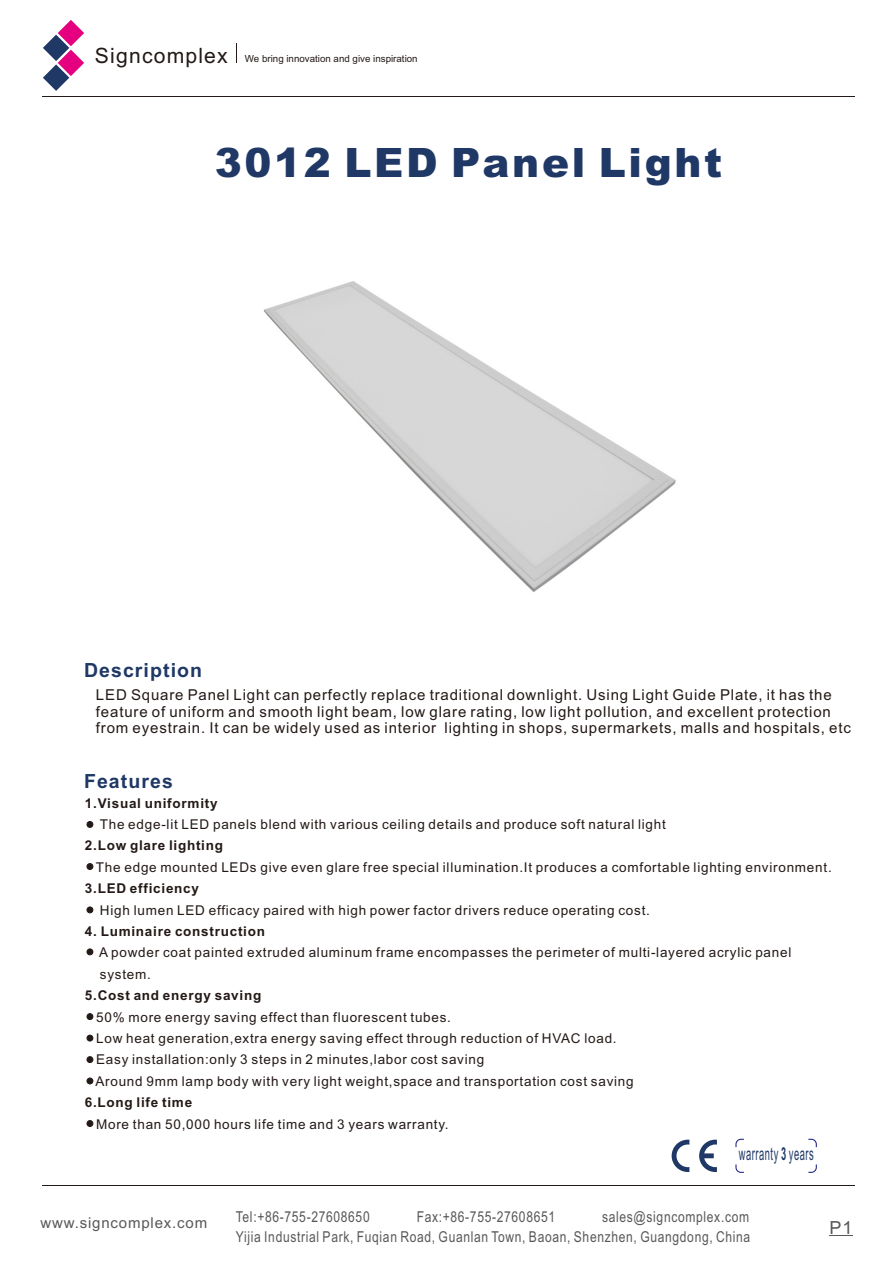
<style>
.page{position:relative;width:893px;height:1262px;background:#fff}
.page>*{position:absolute;margin:0;border:0;box-sizing:border-box;transform-origin:0 0}
.t1{font:900 40.5px "Arial";letter-spacing:.065em;color:#1f3866}
.t2{font:700 19.5px "Arial";letter-spacing:.055em;color:#1f3866}
.t3{font:18px "Arial";color:#595857}
.t4{font:17.85px "Arial";letter-spacing:.055em;color:#1f3866;scale:.52 1}
.t5{font:15px/16.8px "Arial";letter-spacing:.055em;color:#231916}
.t6{font:15px/20.1px "Arial";letter-spacing:.055em;color:#595857;text-align:right;scale:.8 1}
.t7{font:15px "Arial";letter-spacing:.055em;color:#595857}
.t8{font:13.5px/21.5px "Arial";letter-spacing:.055em;color:#231916}
.t9{font:700 13.5px "Arial";letter-spacing:.055em;color:#231916}
.t10{font:9.75px "Arial";color:#231916}
.s1{font-size:21.15px}
.s2{font-weight:700}
</style>
<div class="page">
<svg style="left:236px;top:44px;width:1px;height:19px"></svg>
<hr style="left:43px;top:96px;width:812px;height:1px;background:#231916">
<hr style="left:43px;top:1185px;width:812px;height:1px;background:#231916">
<svg style="left:43px;top:20px;width:41px;height:71px"></svg>
<svg style="left:671px;top:1139px;width:18px;height:33px"></svg>
<svg style="left:699px;top:1139px;width:18px;height:33px"></svg>
<svg style="left:735px;top:1138px;width:82px;height:35px"></svg>
<svg style="left:829px;top:1235px;width:23px;height:1px"></svg>
<svg style="left:87px;top:821px;width:6px;height:7px"></svg>
<svg style="left:87px;top:863px;width:6px;height:7px"></svg>
<div style="left:87px;top:906px;width:6px;height:7px;background:#231916;border:1px solid #231916;border-radius:50%"></div>
<div style="left:87px;top:948px;width:6px;height:7px;background:#231916;border:1px solid #231916;border-radius:50%"></div>
<svg style="left:87px;top:1013px;width:6px;height:7px"></svg>
<div style="left:87px;top:1034px;width:6px;height:7px;background:#231916;border:1px solid #231916;border-radius:50%"></div>
<svg style="left:87px;top:1056px;width:6px;height:7px"></svg>
<div style="left:87px;top:1077px;width:6px;height:7px;background:#231916;border:1px solid #231916;border-radius:50%"></div>
<svg style="left:87px;top:1120px;width:6px;height:6px"></svg>
<img style="left:263px;top:281px;width:413px;height:311px">
<p class="t10" style="left:95px;top:55px;width:324px"><span class="s1">Signcomplex</span> We bring innovation and give inspiration</p>
<h1 class="t1" style="left:215px;top:148px;width:509px">3012 LED Panel Light</h1>
<h2 class="t2" style="left:84px;top:662px;width:120px">Description</h2>
<p class="t5" style="left:96px;top:687px;width:756px">LED Square Panel Light can perfectly replace traditional downlight. Using Light Guide Plate, it has the feature of uniform and smooth light beam, low glare rating, low light pollution, and excellent protection from eyestrain. It can be widely used as interior lighting in shops, supermarkets, malls and hospitals, etc</p>
<h2 class="t2" style="left:84px;top:773px;width:90px">Features</h2>
<p class="t9" style="left:85px;top:798px;width:134px">1.Visual uniformity</p>
<p class="t8" style="left:100px;top:815px;width:567px">The edge-lit LED panels blend with various ceiling details and produce soft natural light</p>
<p class="t9" style="left:85px;top:840px;width:140px">2.Low glare lighting</p>
<p class="t8" style="left:96px;top:857px;width:737px">The edge mounted LEDs give even glare free special illumination.It produces a comfortable lighting environment.</p>
<p class="t9" style="left:85px;top:883px;width:116px">3.LED efficiency</p>
<p class="t8" style="left:100px;top:900px;width:551px">High lumen LED efficacy paired with high power factor drivers reduce operating cost.</p>
<p class="t9" style="left:85px;top:926px;width:182px">4. Luminaire construction</p>
<p class="t8" style="left:99px;top:943px;width:693px">A powder coat painted extruded aluminum frame encompasses the perimeter of multi-layered acrylic panel system.</p>
<p class="t9" style="left:85px;top:990px;width:178px">5.Cost and energy saving</p>
<p class="t8" style="left:95px;top:1007px;width:539px">50% more energy saving effect than fluorescent tubes.<br>Low heat generation,extra energy saving effect through reduction of HVAC load.<br>Easy installation:only 3 steps in 2 minutes,labor cost saving<br>Around 9mm lamp body with very light weight,space and transportation cost saving</p>
<p class="t9" style="left:85px;top:1097px;width:109px">6.Long life time</p>
<p class="t8" style="left:96px;top:1114px;width:354px">More than 50,000 hours life time and 3 years warranty.</p>
<p class="t7" style="left:40px;top:1217px;width:168px">www.signcomplex.com</p>
<h3 class="t4" style="left:738px;top:1147px;width:146px">warranty <span class="s2">3</span> years</h3>
<p class="t6" style="left:236px;top:1207px;width:644px">sales@signcomplex.com<br>Yijia Industrial Park, Fuqian Road, Guanlan Town, Baoan, Shenzhen, Guangdong, China</p>
<p class="t6" style="left:236px;top:1207px;width:169px">Tel:+86-755-27608650</p>
<p class="t6" style="left:416px;top:1207px;width:175px">Fax:+86-755-27608651</p>
<h3 class="t3" style="left:829px;top:1220px;width:25px">P1</h3>
</div>
